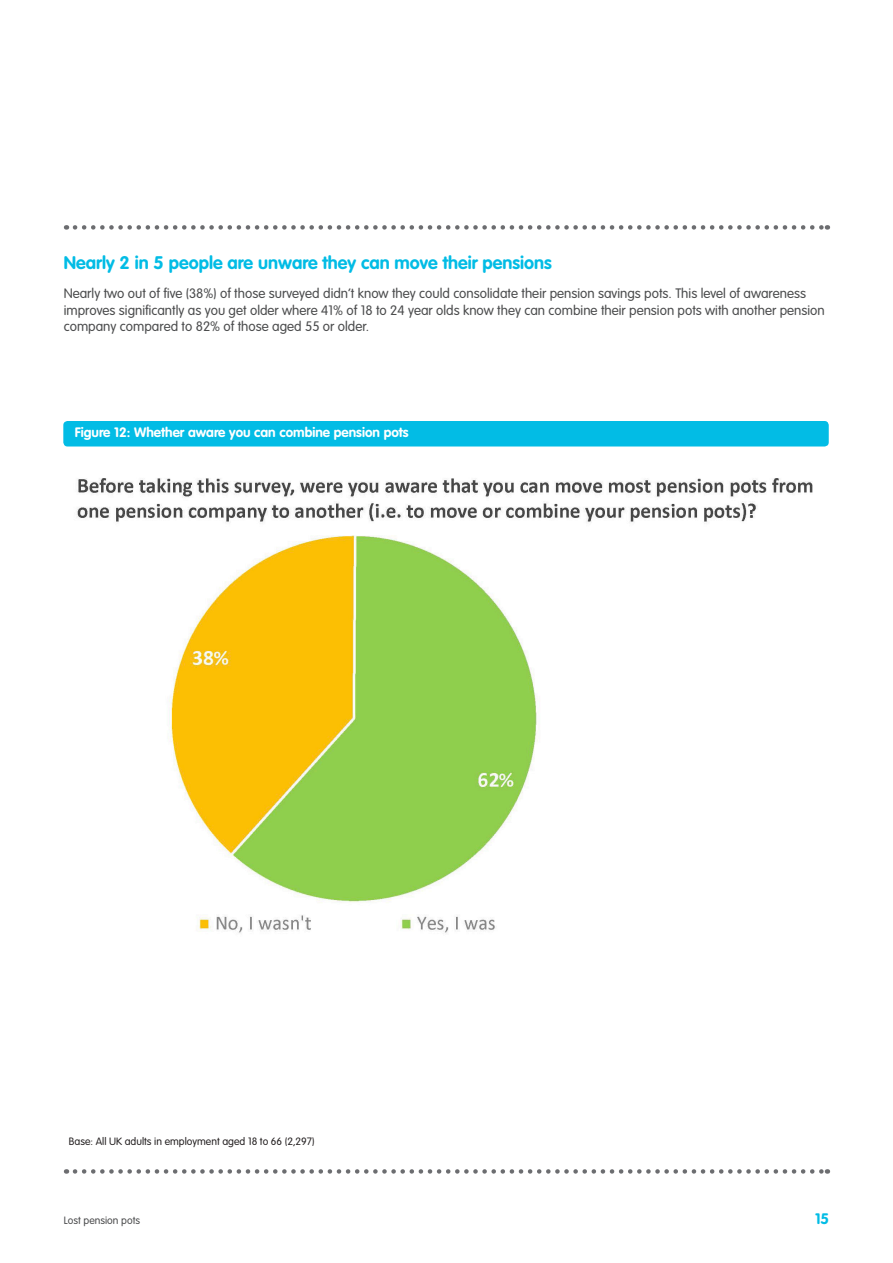
<style>
.page{position:relative;width:893px;height:1263px;background:#fff}
.page>*{position:absolute;margin:0;border:0;box-sizing:border-box;transform-origin:0 0}
._3__Subheading_2_-_1{font:700 18px "VAG Rounded Std";color:#02bce5}
.t1{font:700 15px "VAG Rounded Std";color:#02bce5}
._4__Body_Text_9_11{font:300 13.5px/16.5px "VAG Rounded Std";color:#4b4c4d}
._7__Footer_caption{font:700 13.5px "VAG Rounded Std";color:#fff}
._7__Footer_caption-2{font:300 10.5px "VAG Rounded Std";color:#231f20}
.t2{font:300 10.5px "VAG Rounded Std";color:#4b4c4d}
</style>
<div class="page">
<svg style="left:75px;top:225px;width:753px;height:5px"></svg>
<svg style="left:75px;top:1169px;width:753px;height:5px"></svg>
<div style="left:63px;top:421px;width:766px;height:25px;background:#02bce5;border-radius:4px"></div>
<img style="left:77px;top:478px;width:736px;height:455px">
<p class="_3__Subheading_2_-_1" style="left:64px;top:252px;width:490px">Nearly 2 in 5 people are unware they can move their pensions</p>
<p class="_4__Body_Text_9_11" style="left:64px;top:286px;width:762px">Nearly two out of five (38%) of those surveyed didn’t know they could consolidate their pension savings pots. This level of awareness improves significantly as you get older where 41% of 18 to 24 year olds know they can combine their pension pots with another pension company compared to 82% of those aged 55 or older.</p>
<p class="_7__Footer_caption" style="left:75px;top:425px;width:335px">Figure 12: Whether aware you can combine pension pots</p>
<p class="_7__Footer_caption-2" style="left:69px;top:1135px;width:247px">Base: All UK adults in employment aged 18 to 66 (2,297)</p>
<p class="t2" style="left:64px;top:1214px;width:78px">Lost pension pots</p>
<p class="t1" style="left:815px;top:1210px;width:16px">15</p>
</div>
